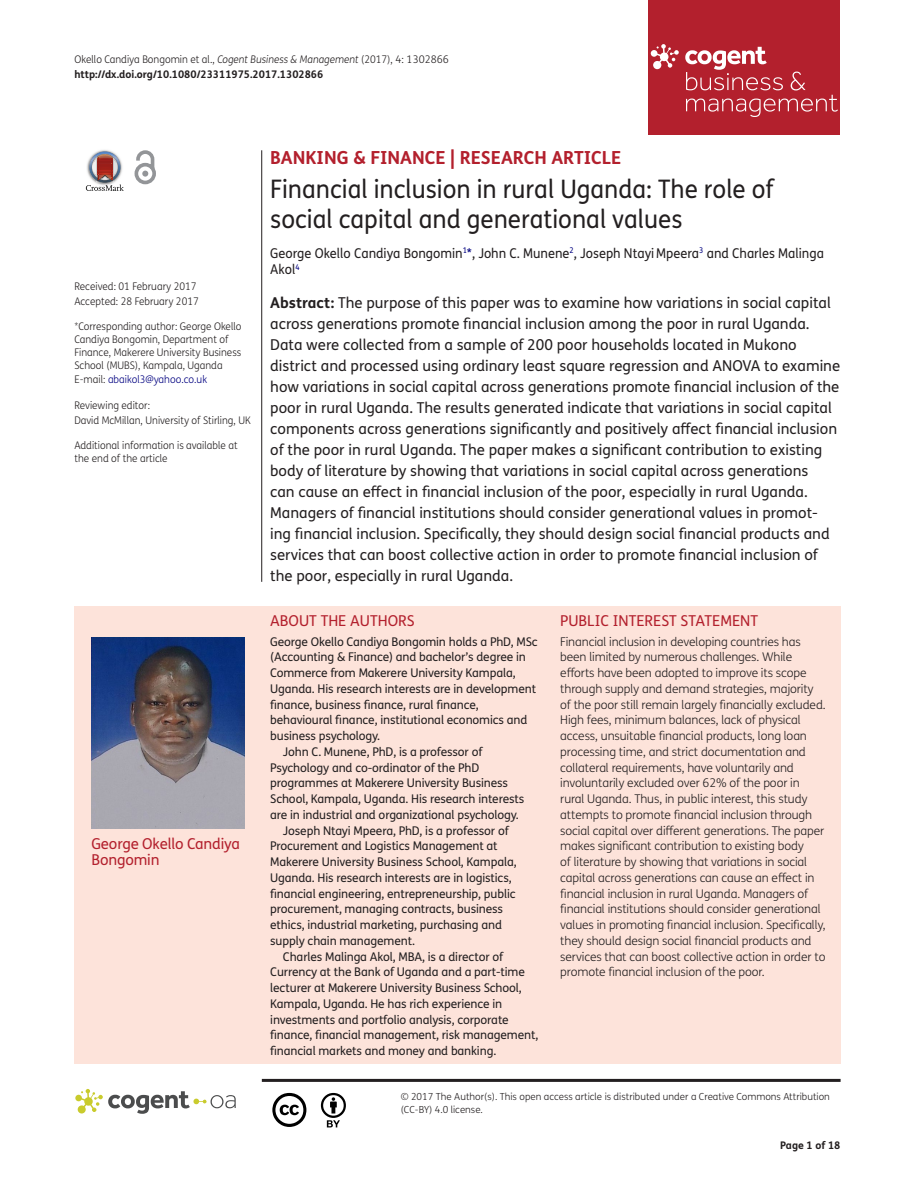
<style>
.page{position:relative;width:915px;height:1191px;background:#fff}
.page>*{position:absolute;margin:0;border:0;box-sizing:border-box;transform-origin:0 0}
.t1{font:25.5px/30px "FS Me Pro";color:#231f20;scale:.95 1}
.t2{font:700 18px "FS Me Pro";color:#b3202d}
.t3{font:15px/21px "FS Me Pro";color:#231f20}
.t4{font:15px/15.8px "FS Me Pro";color:#b3202d}
.t5{font:13.5px/16.5px "FS Me Pro";color:#231f20;scale:.95 1}
.t6{font:12px "FS Me Pro";letter-spacing:-.01em;color:#231f20}
.t7{font:300 12px/15.8px "FS Me Pro";letter-spacing:-.01em;color:#231f20}
.t8{font:300 10.5px/12.8px "FS Me Pro";color:#231f20;scale:.95 1}
.t9{font:700 10.5px/15px "FS Me Pro";color:#231f20}
.t10{font:300 10.5px "FS Me Pro";color:#000080;scale:.95 1}
.t11{font:300 9.75px/12.8px "FS Me Pro";color:#231f20}
.s1{font-weight:300}
.s2{font-weight:300;font-style:italic}
.s3{color:#231f20}
.s4{color:#000080}
.s5{font-weight:700}
</style>
<div class="page">
<div style="left:648px;top:0;width:192px;height:134px;background:#b3202d"></div>
<svg style="left:650px;top:44px;width:28px;height:25px"></svg>
<svg style="left:685px;top:47px;width:152px;height:70px"></svg>
<div style="left:74px;top:606px;width:766px;height:457px;background:#fde3da"></div>
<svg style="left:86px;top:151px;width:38px;height:40px"></svg>
<svg style="left:134px;top:150px;width:22px;height:34px"></svg>
<hr style="left:261px;top:150px;width:1px;height:432px;background:#231f20">
<svg style="left:75px;top:1089px;width:161px;height:24px"></svg>
<svg style="left:272px;top:1093px;width:34px;height:34px"></svg>
<svg style="left:321px;top:1093px;width:25px;height:34px"></svg>
<img style="left:92px;top:637px;width:153px;height:191px">
<hr style="left:262px;top:1078px;width:578px;height:3px;background:#231f20">
<p class="t9" style="left:74px;top:51px;width:376px"><span class="s1">Okello Candiya Bongomin et al.,</span> <span class="s2">Cogent Business &amp; Management</span> <span class="s1">(2017), 4: 1302866 </span>http://dx.doi.org/10.1080/23311975.2017.1302866</p>
<p class="t8" style="left:74px;top:279px;width:132px;line-height:14.9px">Received: 01 February 2017<br>Accepted: 28 February 2017</p>
<p class="t8" style="left:74px;top:320px;width:177px">*Corresponding author: George Okello Candiya Bongomin, Department of Finance, Makerere University Business School (MUBS), Kampala, Uganda</p>
<p class="t10" style="left:74px;top:372px;width:141px"><span class="s3">E-mail:</span> abaikol3@yahoo.co.uk</p>
<p class="t8" style="left:74px;top:397px;width:187px;line-height:14.9px">Reviewing editor:<br>David McMillan, University of Stirling, UK</p>
<p class="t8" style="left:74px;top:439px;width:173px">Additional information is available at the end of the article</p>
<p class="t4" style="left:92px;top:836px;width:150px">George Okello Candiya<br>Bongomin</p>
<h2 class="t2" style="left:270px;top:143px;width:352px">BANKING &amp; FINANCE | RESEARCH ARTICLE</h2>
<h1 class="t1" style="left:270px;top:174px;width:531px">Financial inclusion in rural Uganda: The role of social capital and generational values</h1>
<p class="t5" style="left:270px;top:244px;width:584px">George Okello Candiya Bongomin<sup>1</sup><span class="s4">*</span>, John C. Munene<sup>2</sup>, Joseph NtayiMpeera<sup>3</sup> and Charles Malinga<br>Akol<sup>4</sup></p>
<p class="t3" style="left:270px;top:292px;width:571px"><span class="s5">Abstract:</span> The purpose of this paper was to examine how variations in social capital across generations promote financial inclusion among the poor in rural Uganda.<br>Data were collected from a sample of 200 poor households located in Mukono district and processed using ordinary least square regression and ANOVA to examine how variations in social capital across generations promote financial inclusion of the poor in rural Uganda. The results generated indicate that variations in social capital components across generations significantly and positively affect financial inclusion of the poor in rural Uganda. The paper makes a significant contribution to existing body of literature by showing that variations in social capital across generations<br>can cause an effect in financial inclusion of the poor, especially in rural Uganda.<br>Managers of financial institutions should consider generational values in promot&shy;ing financial inclusion. Specifically, they should design social financial products and services that can boost collective action in order to promote financial inclusion of the poor, especially in rural Uganda.</p>
<p class="t4" style="left:270px;top:613px;width:146px">ABOUT THE AUTHORS</p>
<p class="t6" style="left:270px;top:633px;width:269px">George Okello Candiya Bongomin holds a PhD, MSc</p>
<p class="t6" style="left:270px;top:649px;width:257px">(Accounting &amp; Finance) and bachelor’s degree in</p>
<p class="t6" style="left:270px;top:664px;width:247px">Commerce from Makerere University Kampala,</p>
<p class="t6" style="left:270px;top:680px;width:267px">Uganda. His research interests are in development</p>
<p class="t6" style="left:270px;top:696px;width:210px">finance, business finance, rural finance,</p>
<p class="t6" style="left:270px;top:712px;width:258px">behavioural finance, institutional economics and</p>
<p class="t6" style="left:270px;top:727px;width:111px">business psychology.</p>
<p class="t6" style="left:283px;top:743px;width:201px">John C. Munene, PhD, is a professor of</p>
<p class="t6" style="left:270px;top:759px;width:210px">Psychology and co-ordinator of the PhD</p>
<p class="t6" style="left:270px;top:775px;width:239px">programmes at Makerere University Business</p>
<p class="t6" style="left:270px;top:790px;width:255px">School, Kampala, Uganda. His research interests</p>
<p class="t6" style="left:270px;top:806px;width:250px">are in industrial and organizational psychology.</p>
<p class="t6" style="left:283px;top:822px;width:227px">Joseph Ntayi Mpeera, PhD, is a professor of</p>
<p class="t6" style="left:270px;top:838px;width:229px">Procurement and Logistics Management at</p>
<p class="t6" style="left:270px;top:853px;width:248px">Makerere University Business School, Kampala,</p>
<p class="t6" style="left:270px;top:869px;width:243px">Uganda. His research interests are in logistics,</p>
<p class="t6" style="left:270px;top:885px;width:247px">financial engineering, entrepreneurship, public</p>
<p class="t6" style="left:270px;top:901px;width:234px">procurement, managing contracts, business</p>
<p class="t6" style="left:270px;top:916px;width:233px">ethics, industrial marketing, purchasing and</p>
<p class="t6" style="left:270px;top:932px;width:146px">supply chain management.</p>
<p class="t6" style="left:283px;top:948px;width:221px">Charles Malinga Akol, MBA, is a director of</p>
<p class="t6" style="left:270px;top:964px;width:256px">Currency at the Bank of Uganda and a part-time</p>
<p class="t6" style="left:270px;top:979px;width:253px">lecturer at Makerere University Business School,</p>
<p class="t6" style="left:270px;top:995px;width:233px">Kampala, Uganda. He has rich experience in</p>
<p class="t6" style="left:270px;top:1011px;width:240px">investments and portfolio analysis, corporate</p>
<p class="t6" style="left:270px;top:1027px;width:269px">finance, financial management, risk management,</p>
<p class="t6" style="left:270px;top:1042px;width:227px">financial markets and money and banking.</p>
<p class="t4" style="left:560px;top:613px;width:199px">PUBLIC INTEREST STATEMENT</p>
<p class="t7" style="left:560px;top:633px;width:267px">Financial inclusion in developing countries has been limited by numerous challenges. While efforts have been adopted to improve its scope through supply and demand strategies, majority of the poor still remain largely financially excluded.<br>High fees, minimum balances, lack of physical access, unsuitable financial products, long loan processing time, and strict documentation and collateral requirements, have voluntarily and involuntarily excluded over 62% of the poor in rural Uganda. Thus, in public interest, this study attempts to promote financial inclusion through social capital over different generations. The paper makes significant contribution to existing body<br>of literature by showing that variations in social capital across generations can cause an effect in financial inclusion in rural Uganda. Managers of financial institutions should consider generational values in promoting financial inclusion. Specifically, they should design social financial products and services that can boost collective action in order to promote financial inclusion of the poor.</p>
<p class="t11" style="left:400px;top:1090px;width:430px">© 2017 The Author(s). This open access article is distributed under a Creative Commons Attribution (CC-BY) 4.0 license.</p>
<p class="t9" style="left:780px;top:1137px;width:62px">Page 1 of 18</p>
</div>
